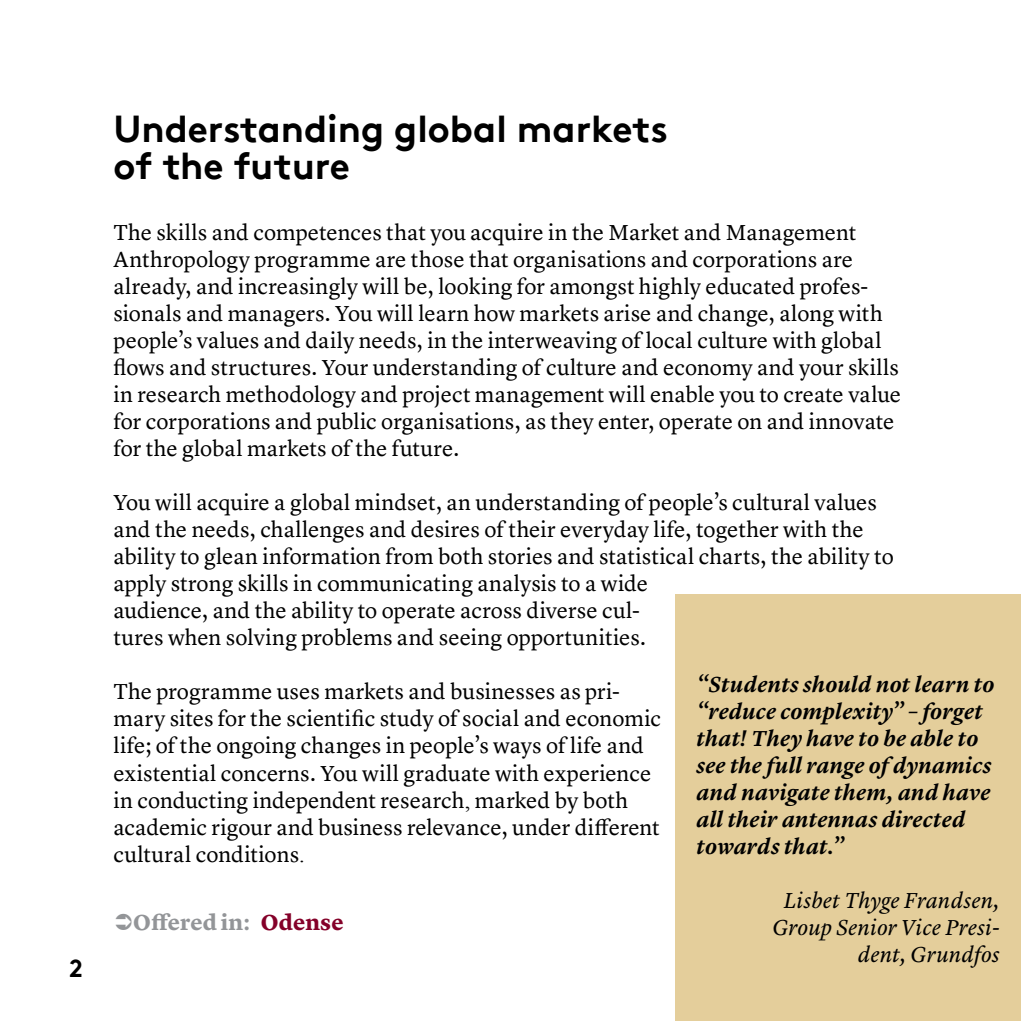
<style>
.page{position:relative;width:1021px;height:1021px;background:#fff}
.page>*{position:absolute;margin:0;border:0;box-sizing:border-box;transform-origin:0 0}
.Overskrift_1{font:700 37.5px/37.5px "Brown TT";color:#000}
.t1{font:700 25px "Brown TT";color:#000}
.Almindelig_tekst{font:22.5px/27px "Lyon Text";color:#000}
.Testemonials{font:italic 600 22.5px/27px "Lyon Text";letter-spacing:.01em;color:#000}
.Testemonial_Navn{font:italic 22.5px/27px "Lyon Text";letter-spacing:.005em;color:#000;text-align:right}
.t2{font:700 22.5px "Lyon Text";letter-spacing:.005em;color:#939598}
.t3{font:700 22.5px "Lyon Text";color:#840029}
.s1{font-family:"Times New Roman"}
.s2{color:#840029}
</style>
<div class="page">
<div style="left:675px;top:594px;width:345px;height:426px;background:#e4ce9b"></div>
<p class="t1" style="left:69px;top:952px;width:15px">2</p>
<p class="Overskrift_1" style="left:113px;top:109px;width:556px">Understanding global markets of the future</p>
<p class="Almindelig_tekst" style="left:113px;top:217px;width:789px">The skills and competences that you acquire in the Market and Management Anthropology programme are those that organisations and corporations are already, and increasingly will be, looking for amongst highly educated profes&shy;sionals and managers. You will learn how markets arise and change, along with people’s values and daily needs, in the interweaving of local culture with global flows and structures. Your understanding of culture and economy and your skills in research methodology and project management will enable you to create value for corporations and public organisations, as they enter, operate on and innovate for the global markets of the future.</p>
<p class="Almindelig_tekst" style="left:113px;top:487px;width:781px">You will acquire a global mindset, an understanding of people’s cultural values and the needs, challenges and desires of their everyday life, together with the ability to glean information from both stories and statistical charts, the ability to apply strong skills in communicating analysis to a wide<br>audience, and the ability to operate across diverse cul-<br>tures when solving problems and seeing opportunities.</p>
<p class="Almindelig_tekst" style="left:113px;top:676px;width:549px">The programme uses markets and businesses as pri&shy;mary sites for the scientific study of social and economic life; of the ongoing changes in people’s ways of life and existential concerns. You will graduate with experience in conducting independent research<span class="s1">,</span> marked by both academic rigour and business relevance, under different cultural conditions<span class="s1">.</span></p>
<p class="Testemonials" style="left:696px;top:669px;width:299px">“Students should not learn to “reduce complexity” – forget that! They have to be able to see the full range of dynamics and navigate them, and have all their antennas directed towards that.”</p>
<p class="Testemonial_Navn" style="left:772px;top:884px;width:229px">Lisbet Thyge Frandsen,<br>Group Senior Vice Presi&shy;dent, Grundfos</p>
<p class="t2" style="left:133px;top:904px;width:144px">ÂOffered in: <span class="s2">Oden</span></p>
<p class="t3" style="left:320px;top:904px;width:23px">se</p>
</div>
